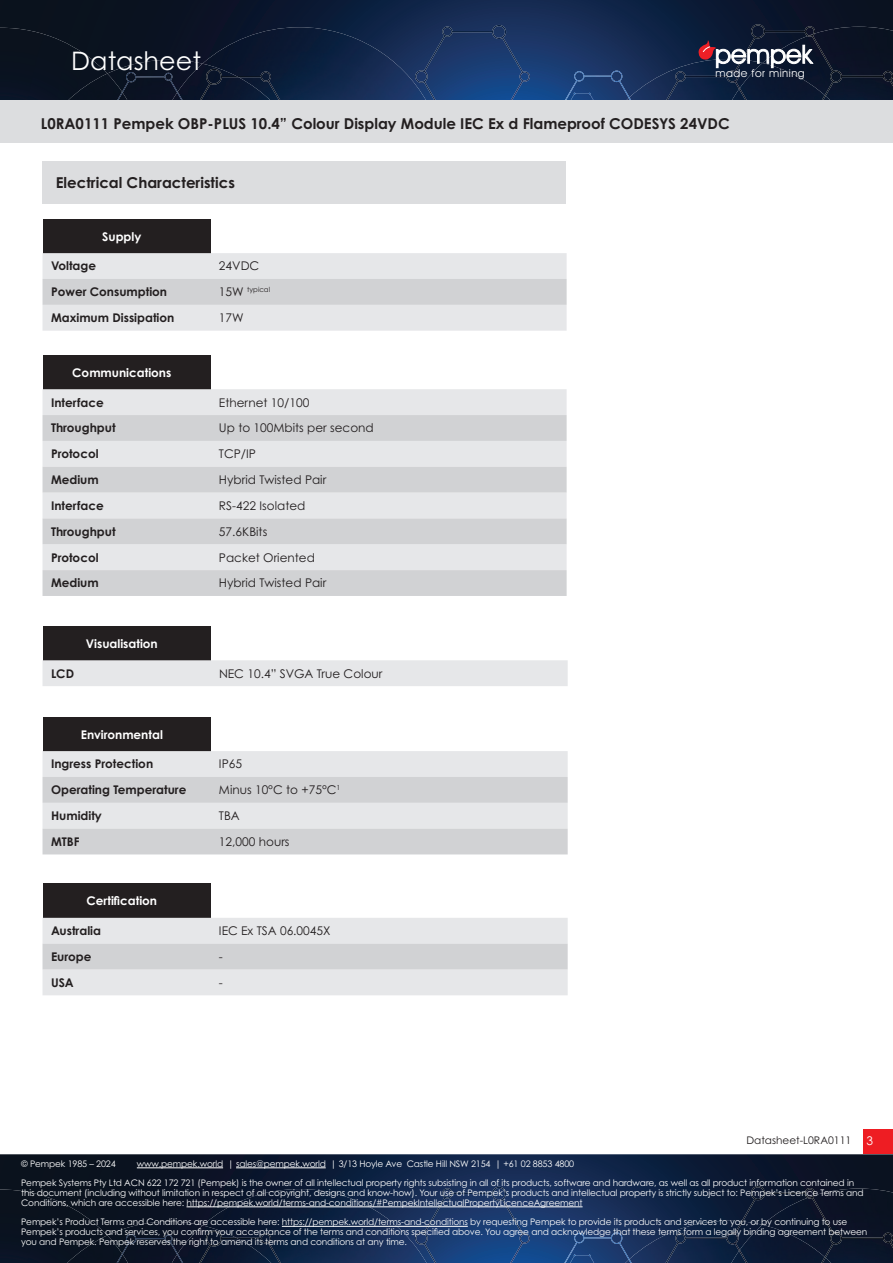
<style>
.page{position:relative;width:893px;height:1263px;background:#fff}
.page>*{position:absolute;margin:0;border:0;box-sizing:border-box;transform-origin:0 0}
.t1{font:25.5px "Century Gothic Pro";color:#fff}
.t2{font:700 15px "Century Gothic Pro";color:#231f20}
.t3{font:12px "Century Gothic Pro";color:#231f20}
.t4{font:700 12px "Century Gothic Pro";color:#231f20}
.t5{font:700 12px "Century Gothic Pro";color:#fff}
.t6{font:12px "Century Gothic Pro";color:#fff}
.t7{font:10.95px "Avant Garde IT Cby BT";letter-spacing:.045em;color:#fff}
.t8{font:10.5px "Century Gothic Pro";color:#231f20}
.t9{font:9px/9.8px "Century Gothic Pro";letter-spacing:-.015em;color:#fff}
.t10{font:7.05px "Century Gothic Pro";color:#231f20}
.s1{font-size:12px}
</style>
<div class="page">
<svg style="left:0;top:1154px;width:893px;height:109px;background:#10203c"></svg>
<div style="left:0;top:1189px;width:107px;height:74px;background:#0a121f"></div>
<img style="left:107px;top:1222px;width:95px;height:41px">
<div style="left:67px;top:1235px;width:61px;height:28px;background:#0a1220"></div>
<img style="left:202px;top:1189px;width:213px;height:74px">
<img style="left:171px;top:1225px;width:101px;height:38px">
<img style="left:625px;top:1221px;width:137px;height:42px">
<img style="left:762px;top:1188px;width:131px;height:75px">
<div style="left:743px;top:1225px;width:89px;height:38px;background:#0b1730"></div>
<svg style="left:415px;top:1187px;width:115px;height:76px;background:#1c3d72"></svg>
<img style="left:239px;top:1233px;width:42px;height:30px">
<img style="left:199px;top:1230px;width:40px;height:33px">
<svg style="left:741px;top:1186px;width:74px;height:35px;background:#0e192f"></svg>
<img style="left:665px;top:1221px;width:78px;height:42px">
<img style="left:807px;top:1195px;width:86px;height:66px">
<img style="left:739px;top:1250px;width:87px;height:13px">
<svg style="left:177px;top:1253px;width:7px;height:10px"></svg>
<svg style="left:564px;top:1232px;width:68px;height:31px;background:#214379"></svg>
<svg style="left:116px;top:1253px;width:7px;height:10px"></svg>
<img style="left:122px;top:1234px;width:56px;height:20px">
<img style="left:884px;top:1239px;width:9px;height:24px">
<svg style="left:0;top:0;width:893px;height:100px;background:#0f1f3c"></svg>
<div style="left:0;top:28px;width:107px;height:72px;background:#0a121f"></div>
<img style="left:107px;top:60px;width:95px;height:40px">
<img style="left:67px;top:74px;width:61px;height:26px">
<img style="left:202px;top:27px;width:213px;height:73px">
<img style="left:171px;top:64px;width:101px;height:36px">
<img style="left:625px;top:59px;width:74px;height:41px">
<img style="left:815px;top:27px;width:78px;height:73px">
<img style="left:743px;top:68px;width:89px;height:32px">
<svg style="left:415px;top:25px;width:115px;height:75px;background:#1b3c70"></svg>
<img style="left:239px;top:71px;width:42px;height:29px">
<img style="left:199px;top:69px;width:40px;height:31px">
<img style="left:665px;top:60px;width:78px;height:40px">
<img style="left:807px;top:34px;width:86px;height:65px">
<img style="left:739px;top:88px;width:87px;height:12px">
<svg style="left:177px;top:92px;width:7px;height:8px"></svg>
<svg style="left:564px;top:71px;width:68px;height:29px;background:#224479"></svg>
<svg style="left:116px;top:92px;width:7px;height:8px"></svg>
<img style="left:122px;top:72px;width:56px;height:21px">
<img style="left:884px;top:77px;width:9px;height:23px">
<svg style="left:699px;top:24px;width:116px;height:44px;background:#3a3e51"></svg>
<hr style="left:137px;top:1167px;width:86px;height:1px;background:#fff">
<hr style="left:236px;top:1167px;width:90px;height:1px;background:#fff">
<hr style="left:187px;top:1206px;width:396px;height:1px;background:#fff">
<hr style="left:282px;top:1226px;width:186px;height:1px;background:#fff">
<div style="left:43px;top:162px;width:523px;height:42px;background:#dcdddf"></div>
<div style="left:0;top:100px;width:893px;height:42px;background:#dcdddf"></div>
<div style="left:43px;top:219px;width:167px;height:34px;background:#231f20"></div>
<svg style="left:43px;top:253px;width:524px;height:78px;background:#dfe0e2"></svg>
<div style="left:43px;top:355px;width:167px;height:34px;background:#231f20"></div>
<div style="left:43px;top:389px;width:524px;height:26px;background:#e6e7e9"></div>
<svg style="left:43px;top:415px;width:524px;height:181px;background:#dadbdd"></svg>
<div style="left:43px;top:626px;width:167px;height:34px;background:#231f20"></div>
<div style="left:43px;top:660px;width:525px;height:26px;background:#e6e7e9"></div>
<div style="left:43px;top:717px;width:167px;height:34px;background:#231f20"></div>
<svg style="left:43px;top:751px;width:525px;height:103px;background:#dbdcde"></svg>
<div style="left:43px;top:884px;width:167px;height:34px;background:#231f20"></div>
<svg style="left:43px;top:918px;width:525px;height:77px;background:#dfe0e2"></svg>
<div style="left:863px;top:1130px;width:30px;height:24px;background:#ee1d23"></div>
<h1 class="t1" style="left:71px;top:45px;width:131px">Datasheet</h1>
<p class="t7" style="left:715px;top:66px;width:91px">made for mining</p>
<h2 class="t2" style="left:41px;top:114px;width:690px">L0RA0111 Pempek OBP-PLUS 10.4” Colour Display Module IEC Ex d Flameproof CODESYS 24VDC</h2>
<h2 class="t2" style="left:56px;top:174px;width:181px">Electrical Characteristics</h2>
<h3 class="t5" style="left:102px;top:229px;width:41px">Supply</h3>
<h3 class="t4" style="left:51px;top:259px;width:47px">Voltage</h3>
<h3 class="t3" style="left:219px;top:259px;width:42px">24VDC</h3>
<h3 class="t4" style="left:51px;top:284px;width:118px">Power Consumption</h3>
<p class="t10" style="left:219px;top:285px;width:53px"><span class="s1">15W</span> typical</p>
<h3 class="t4" style="left:51px;top:310px;width:125px">Maximum Dissipation</h3>
<h3 class="t3" style="left:219px;top:310px;width:26px">17W</h3>
<h3 class="t5" style="left:72px;top:365px;width:101px">Communications</h3>
<h3 class="t4" style="left:51px;top:395px;width:54px">Interface</h3>
<h3 class="t3" style="left:219px;top:395px;width:92px">Ethernet 10/100</h3>
<h3 class="t4" style="left:51px;top:421px;width:66px">Throughput</h3>
<h3 class="t3" style="left:219px;top:421px;width:156px">Up to 100Mbits per second</h3>
<h3 class="t4" style="left:51px;top:446px;width:49px">Protocol</h3>
<h3 class="t3" style="left:219px;top:447px;width:39px">TCP/IP</h3>
<h3 class="t4" style="left:51px;top:472px;width:49px">Medium</h3>
<h3 class="t3" style="left:219px;top:472px;width:109px">Hybrid Twisted Pair</h3>
<h3 class="t4" style="left:51px;top:498px;width:54px">Interface</h3>
<h3 class="t3" style="left:219px;top:498px;width:88px">RS-422 Isolated</h3>
<h3 class="t4" style="left:51px;top:524px;width:66px">Throughput</h3>
<h3 class="t3" style="left:219px;top:524px;width:50px">57.6KBits</h3>
<h3 class="t4" style="left:51px;top:550px;width:49px">Protocol</h3>
<h3 class="t3" style="left:219px;top:550px;width:97px">Packet Oriented</h3>
<h3 class="t4" style="left:51px;top:576px;width:49px">Medium</h3>
<h3 class="t3" style="left:219px;top:576px;width:109px">Hybrid Twisted Pair</h3>
<h3 class="t5" style="left:86px;top:636px;width:73px">Visualisation</h3>
<h3 class="t4" style="left:51px;top:666px;width:25px">LCD</h3>
<h3 class="t3" style="left:219px;top:666px;width:165px">NEC 10.4” SVGA True Colour</h3>
<h3 class="t5" style="left:81px;top:727px;width:84px">Environmental</h3>
<h3 class="t4" style="left:51px;top:757px;width:104px">Ingress Protection</h3>
<h3 class="t3" style="left:219px;top:757px;width:25px">IP65</h3>
<h3 class="t4" style="left:51px;top:782px;width:137px">Operating Temperature</h3>
<h3 class="t3" style="left:219px;top:783px;width:123px">Minus 10°C to +75°C<sup>1</sup></h3>
<h3 class="t4" style="left:51px;top:808px;width:52px">Humidity</h3>
<h3 class="t3" style="left:219px;top:808px;width:22px">TBA</h3>
<h3 class="t4" style="left:51px;top:834px;width:30px">MTBF</h3>
<h3 class="t3" style="left:219px;top:834px;width:72px">12,000 hours</h3>
<h3 class="t5" style="left:87px;top:893px;width:72px">Certification</h3>
<h3 class="t4" style="left:51px;top:923px;width:52px">Australia</h3>
<h3 class="t3" style="left:219px;top:923px;width:113px">IEC Ex TSA 06.0045X</h3>
<h3 class="t4" style="left:51px;top:949px;width:42px">Europe</h3>
<h3 class="t3" style="left:219px;top:949px;width:5px">-</h3>
<h3 class="t4" style="left:51px;top:975px;width:24px">USA</h3>
<h3 class="t3" style="left:219px;top:975px;width:5px">-</h3>
<p class="t8" style="left:746px;top:1133px;width:106px">Datasheet-L0RA0111</p>
<h3 class="t6" style="left:867px;top:1133px;width:8px">3</h3>
<p class="t9" style="left:21px;top:1154px;width:835px;line-height:19.5px;text-indent:116px">www.pempek.world | sales@pempek.world | 3/13 Hoyle Ave Castle Hill NSW 2154 | +61 02 8853 4800<br>Pempek Systems Pty Ltd ACN 622 172 721 (Pempek) is the owner of all intellectual property rights subsisting in all of its products, software and hardware, as well as all product information contained in</p>
<p class="t9" style="left:21px;top:1188px;width:844px">this document (including without limitation in respect of all copyright, designs and know-how). Your use of Pempek’s products and intellectual property is strictly subject to: Pempek’s Licence Terms and<br>Conditions, which are accessible here: https://pempek.world/terms-and-conditions/#PempekIntellectualPropertyLicenceAgreement</p>
<p class="t9" style="left:21px;top:1217px;width:848px">Pempek’s Product Terms and Conditions are accessible here: https://pempek.world/terms-and-conditions by requesting Pempek to provide its products and services to you, or by continuing to use<br>Pempek’s products and services, you confirm your acceptance of the terms and conditions specified above. You agree and acknowledge that these terms form a legally binding agreement between you and Pempek. Pempek reserves the right to amend its terms and conditions at any time.</p>
<p class="t9" style="left:21px;top:1159px;width:96px">© Pempek 1985 – 2024</p>
</div>
